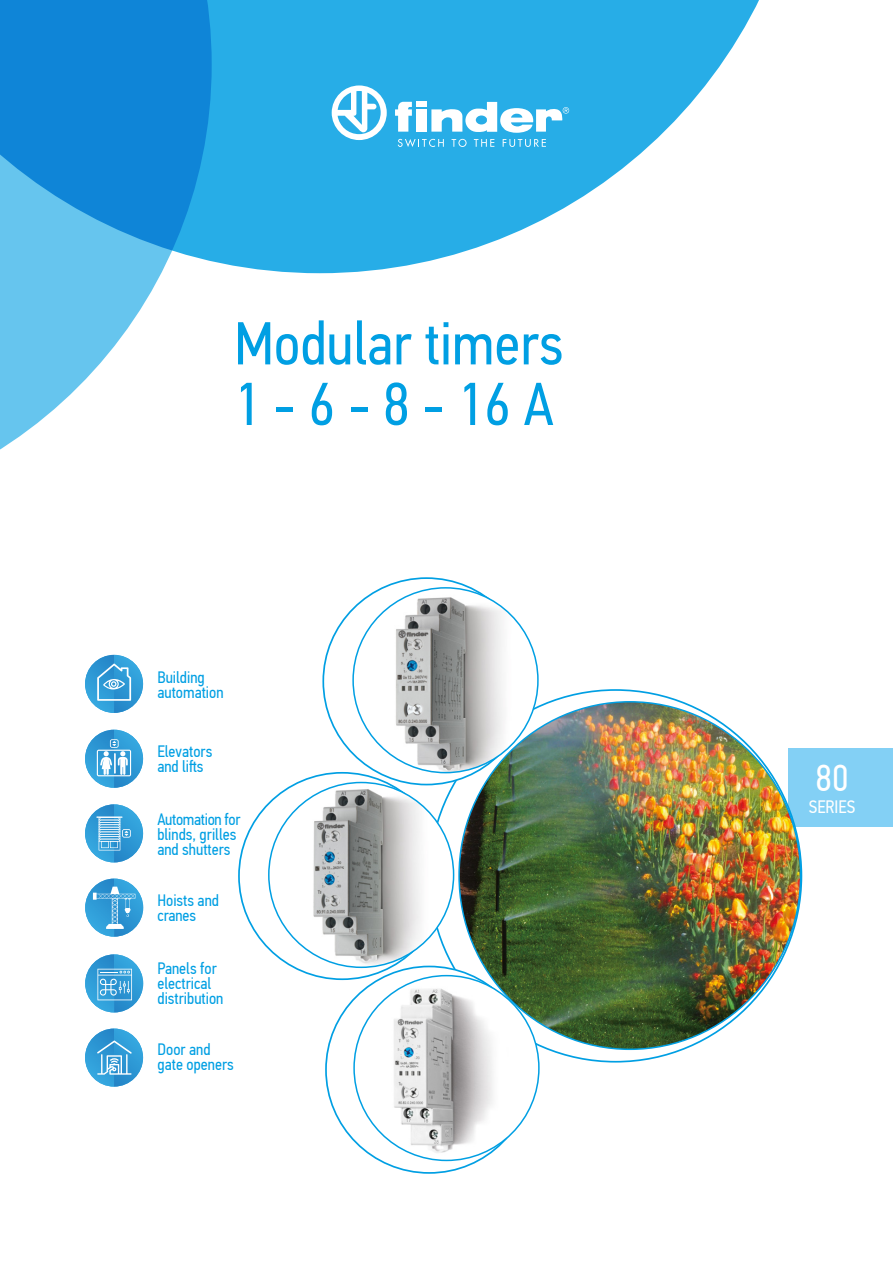
<style>
.page{position:relative;width:893px;height:1263px;background:#fff}
.page>*{position:absolute;margin:0;border:0;box-sizing:border-box;transform-origin:0 0}
.t1{font:60.6px/60.6px "PF Din Text Cond Pro";color:#009fe3}
.t2{font:37.5px "PF Din Text Cond Pro";color:#fff}
.t3{font:18px "PF Din Text Cond Pro";color:#fff}
.t4{font:16.5px/15px "PF Din Text Cond Pro";color:#009fe3}
</style>
<div class="page">
<div style="left:788px;top:748px;width:105px;height:79px;background:#83d0f5"></div>
<svg style="left:212px;top:0;width:547px;height:273px;fill:#27ade7"></svg>
<svg style="left:0;top:0;width:212px;height:450px"></svg>
<img style="left:85px;top:730px;width:58px;height:58px">
<svg style="left:97px;top:739px;width:34px;height:37px"></svg>
<hr style="left:114px;top:753px;width:2px;height:21px;background:#fff">
<img style="left:85px;top:879px;width:58px;height:58px">
<svg style="left:93px;top:887px;width:42px;height:42px;background:#52aadc"></svg>
<img style="left:85px;top:804px;width:58px;height:58px">
<svg style="left:97px;top:816px;width:34px;height:34px"></svg>
<img style="left:85px;top:954px;width:58px;height:58px">
<svg style="left:97px;top:969px;width:35px;height:31px"></svg>
<img style="left:85px;top:1028px;width:58px;height:58px">
<svg style="left:97px;top:1040px;width:35px;height:35px"></svg>
<img style="left:85px;top:655px;width:58px;height:58px">
<svg style="left:97px;top:663px;width:34px;height:38px"></svg>
<img style="left:377px;top:588px;width:143px;height:185px">
<img style="left:296px;top:782px;width:142px;height:185px">
<img style="left:357px;top:976px;width:178px;height:184px">
<img style="left:459px;top:702px;width:342px;height:347px">
<svg style="left:332px;top:85px;width:55px;height:55px"></svg>
<svg style="left:431px;top:102px;width:138px;height:31px"></svg>
<svg style="left:395px;top:102px;width:17px;height:30px"></svg>
<div style="left:416px;top:109px;width:10px;height:23px;background:#fff"></div>
<div style="left:416px;top:102px;width:10px;height:5px;background:#fff"></div>
<svg style="left:398px;top:139px;width:46px;height:8px"></svg>
<svg style="left:452px;top:139px;width:15px;height:8px"></svg>
<svg style="left:474px;top:139px;width:20px;height:8px"></svg>
<svg style="left:503px;top:139px;width:43px;height:8px"></svg>
<h1 class="t1" style="left:234px;top:313px;width:331px">Modular timers<br>1 - 6 - 8 - 16 A</h1>
<p class="t4" style="left:157px;top:670px;width:68px">Building automation</p>
<p class="t4" style="left:157px;top:743px;width:57px">Elevators and lifts</p>
<p class="t4" style="left:157px;top:811px;width:85px">Automation for blinds, grilles and shutters</p>
<p class="t4" style="left:157px;top:893px;width:63px">Hoists and cranes</p>
<p class="t4" style="left:158px;top:961px;width:67px">Panels for electrical distribution</p>
<p class="t4" style="left:158px;top:1042px;width:78px">Door and gate openers</p>
<h2 class="t2" style="left:815px;top:755px;width:34px">80</h2>
<p class="t3" style="left:809px;top:796px;width:48px">SЕRIES</p>
</div>
